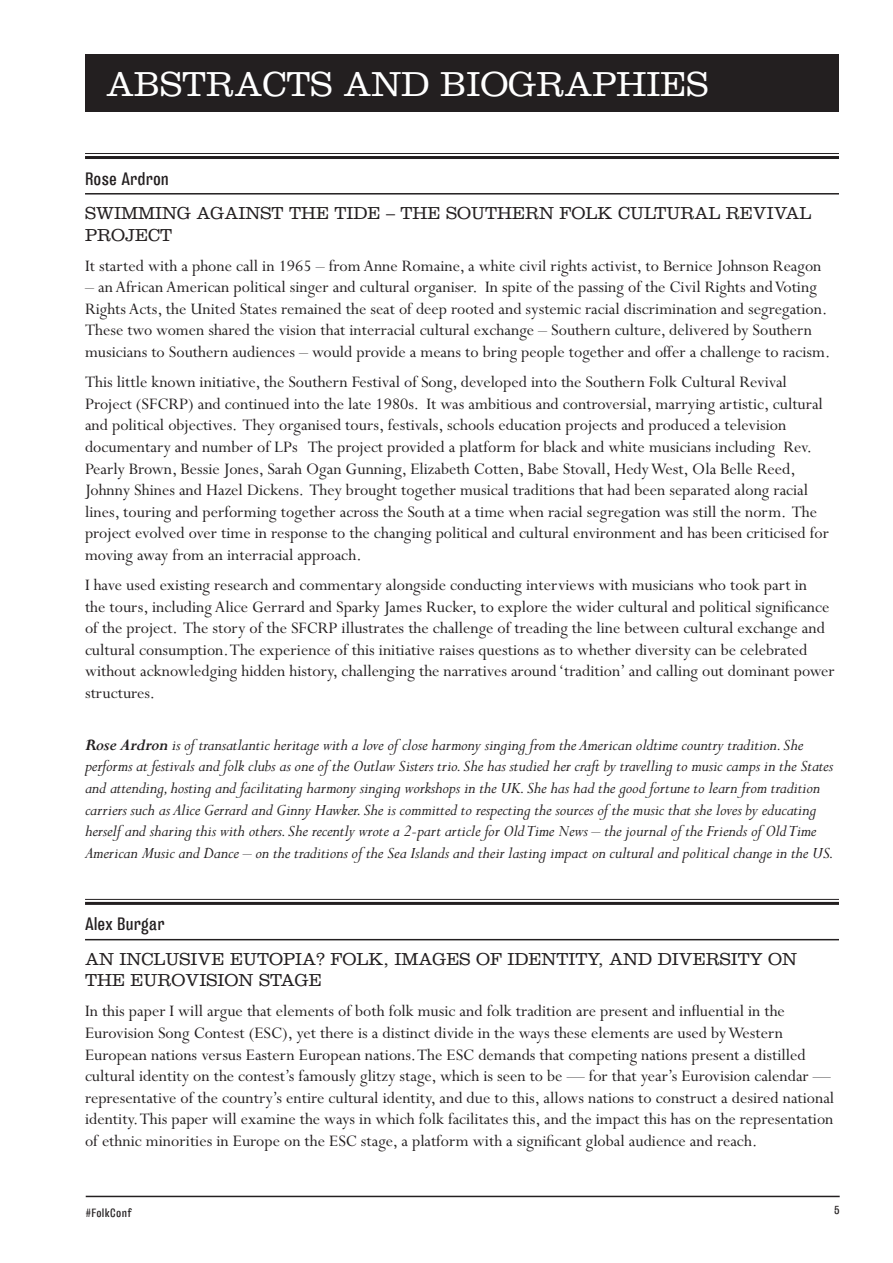
<style>
.page{position:relative;width:893px;height:1263px;background:#fff}
.page>*{position:absolute;margin:0;border:0;box-sizing:border-box;transform-origin:0 0}
.t1{font:300 36px "Clarendon LT Std";color:#fff}
.t2{font:18px/21.6px "Perpetua Std";color:#231f20}
.t3{font:italic 18px/21.6px "Perpetua Std";letter-spacing:-.01em;color:#231f20}
.t4{font:300 18px/21.6px "Clarendon LT Std";color:#231f20}
.t5{font:18px "Kilburn";color:#231f20}
.t6{font:12px "Kilburn";letter-spacing:.03em;color:#231f20}
.s1{font-weight:700}
</style>
<div class="page">
<hr style="left:86px;top:1196px;width:754px;height:1px;background:#231f20">
<div style="left:85px;top:54px;width:754px;height:57px;background:#231f20"></div>
<hr style="left:85px;top:153px;width:754px;height:1px;background:#231f20">
<hr style="left:85px;top:156px;width:754px;height:3px;background:#231f20">
<hr style="left:85px;top:193px;width:754px;height:2px;background:#231f20">
<hr style="left:85px;top:899px;width:754px;height:1px;background:#231f20">
<hr style="left:85px;top:902px;width:754px;height:3px;background:#231f20">
<hr style="left:85px;top:939px;width:754px;height:1px;background:#231f20">
<h1 class="t1" style="left:106px;top:63px;width:604px">ABSTRACTS AND BIOGRAPHIES</h1>
<p class="t5" style="left:85px;top:168px;width:85px">Rose Ardron</p>
<p class="t4" style="left:85px;top:202px;width:728px">SWIMMING AGAINST THE TIDE – THE SOUTHERN FOLK CULTURAL REVIVAL<br>PROJECT</p>
<p class="t2" style="left:85px;top:255px;width:738px">It started with a phone call in 1965 – from Anne Romaine, a white civil rights activist, to Bernice Johnson Reagon</p>
<p class="t2" style="left:85px;top:277px;width:747px">– an African American political singer and cultural organiser. In spite of the passing of the Civil Rights and Voting Rights Acts, the United States remained the seat of deep rooted and systemic racial discrimination and segregation.<br>These two women shared the vision that interracial cultural exchange – Southern culture, delivered by Southern musicians to Southern audiences – would provide a means to bring people together and offer a challenge to racism.</p>
<p class="t2" style="left:85px;top:372px;width:745px">This little known initiative, the Southern Festival of Song, developed into the Southern Folk Cultural Revival Project (SFCRP) and continued into the late 1980s. It was ambitious and controversial, marrying artistic, cultural and political objectives. They organised tours, festivals, schools education projects and produced a television documentary and number of LPs The project provided a platform for black and white musicians including Rev.<br>Pearly Brown, Bessie Jones, Sarah Ogan Gunning, Elizabeth Cotten, Babe Stovall, Hedy West, Ola Belle Reed, Johnny Shines and Hazel Dickens. They brought together musical traditions that had been separated along racial lines, touring and performing together across the South at a time when racial segregation was still the norm. The project evolved over time in response to the changing political and cultural environment and has been criticised for moving away from an interracial approach.</p>
<p class="t2" style="left:85px;top:575px;width:751px">I have used existing research and commentary alongside conducting interviews with musicians who took part in<br>the tours, including Alice Gerrard and Sparky James Rucker, to explore the wider cultural and political significance of the project. The story of the SFCRP illustrates the challenge of treading the line between cultural exchange and cultural consumption. The experience of this initiative raises questions as to whether diversity can be celebrated without acknowledging hidden history, challenging the narratives around ‘tradition’ and calling out dominant power structures.</p>
<p class="t3" style="left:85px;top:734px;width:750px"><span class="s1">Rose Ardron</span> is of transatlantic heritage with a love of close harmony singing from the American oldtime country tradition. She performs at festivals and folk clubs as one of the Outlaw Sisters trio. She has studied her craft by travelling to music camps in the States and attending, hosting and facilitating harmony singing workshops in the UK. She has had the good fortune to learn from tradition carriers such as Alice Gerrard and Ginny Hawker. She is committed to respecting the sources of the music that she loves by educating herself and sharing this with others. She recently wrote a 2-part article for Old Time News – the journal of the Friends of Old Time American Music and Dance – on the traditions of the Sea Islands and their lasting impact on cultural and political change in the US.</p>
<p class="t5" style="left:85px;top:914px;width:81px">Alex Burgar</p>
<p class="t4" style="left:85px;top:948px;width:714px">AN INCLUSIVE EUTOPIA? FOLK, IMAGES OF IDENTITY, AND DIVERSITY ON<br>THE EUROVISION STAGE</p>
<p class="t2" style="left:85px;top:1001px;width:751px">In this paper I will argue that elements of both folk music and folk tradition are present and influential in the Eurovision Song Contest (ESC), yet there is a distinct divide in the ways these elements are used by Western European nations versus Eastern European nations. The ESC demands that competing nations present a distilled cultural identity on the contest’s famously glitzy stage, which is seen to be — for that year’s Eurovision calendar — representative of the country’s entire cultural identity, and due to this, allows nations to construct a desired national identity. This paper will examine the ways in which folk facilitates this, and the impact this has on the representation of ethnic minorities in Europe on the ESC stage, a platform with a significant global audience and reach.</p>
<p class="t6" style="left:86px;top:1206px;width:48px">#FolkConf</p>
<p class="t6" style="left:834px;top:1203px;width:7px">5</p>
</div>
